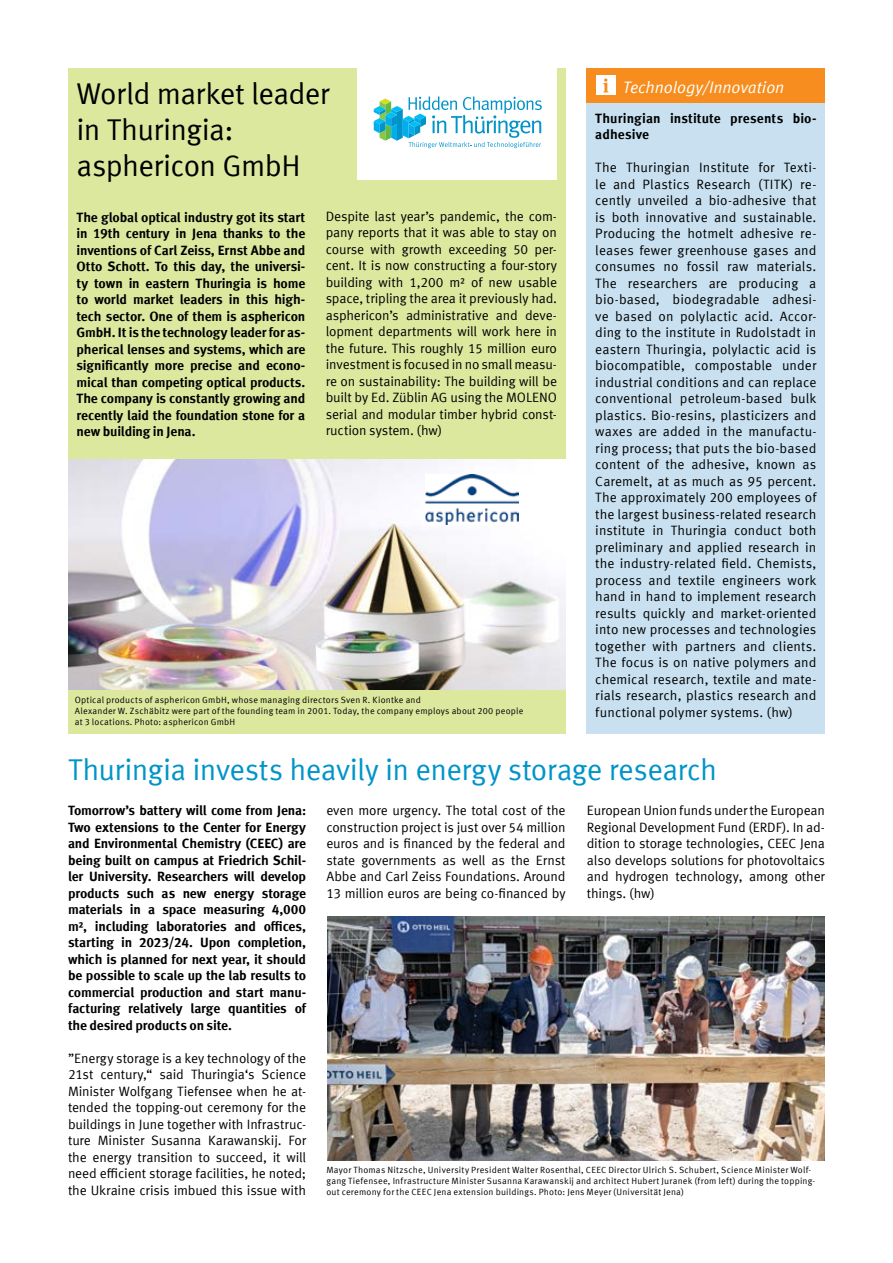
<style>
.page{position:relative;width:893px;height:1263px;background:#fff}
.page>*{position:absolute;margin:0;border:0;box-sizing:border-box;transform-origin:0 0}
.t1{font:30px "Meta Offc Pro Norm";letter-spacing:-.02em;color:#0094c9}
.t2{font:30px/36px "Meta Offc Pro Norm";letter-spacing:-.025em;color:#000}
.t3{font:16.5px "Meta Offc Pro Norm Ita";letter-spacing:-.005em;color:#fff}
.t4{font:13.5px/16.5px "Meta Offc Pro Norm";letter-spacing:-.01em;color:#000;text-align:justify}
.t5{font:700 13.5px/16.5px "Meta Offc Pro";letter-spacing:-.01em;color:#000;text-align:justify}
.t6{font:9px/10.8px "Meta Offc Pro Norm";letter-spacing:.025em;color:#000}
</style>
<div class="page">
<div style="left:68px;top:68px;width:498px;height:665px;background:#dde89f"></div>
<div style="left:587px;top:68px;width:238px;height:665px;background:#c8e0ef"></div>
<div style="left:587px;top:68px;width:238px;height:34px;background:#f78d1e"></div>
<div style="left:596px;top:76px;width:20px;height:19px;background:#fff"></div>
<svg style="left:603px;top:78px;width:5px;height:14px"></svg>
<div style="left:357px;top:68px;width:200px;height:111px;background:#fff"></div>
<svg style="left:374px;top:96px;width:168px;height:52px"></svg>
<img style="left:68px;top:459px;width:498px;height:231px">
<img style="left:426px;top:475px;width:93px;height:49px">
<img style="left:327px;top:916px;width:498px;height:245px">
<h1 class="t2" style="left:77px;top:73px;width:255px">World market leader in Thuringia: asphericon GmbH</h1>
<p class="t4" style="left:326px;top:207px;width:233px">Despite last year’s pandemic, the com&shy;pany reports that it was able to stay on course with growth exceeding 50 per&shy;cent. It is now constructing a four-story building with 1,200 m² of new usable space, tripling the area it previously had. asphericon’s administrative and deve&shy;lopment departments will work here in the future. This roughly 15 million euro investment is focused in no small measu&shy;re on sustainability: The building will be built by Ed. Züblin AG using the MOLENO serial and modular timber hybrid const&shy;ruction system. (hw)</p>
<p class="t5" style="left:77px;top:208px;width:230px">The global optical industry got its start in 19th century in Jena thanks to the inventions of Carl Zeiss, Ernst Abbe and Otto Schott. To this day, the universi&shy;ty town in eastern Thuringia is home to world market leaders in this high&shy;tech sector. One of them is asphericon GmbH. It is the technology leader for as&shy;pherical lenses and systems, which are significantly more precise and econo&shy;mical than competing optical products.<br>The company is constantly growing and recently laid the foundation stone for a new building in Jena.</p>
<p class="t6" style="left:75px;top:694px;width:450px">Optical products of asphericon GmbH, whose managing directors Sven R. Kiontke and<br>Alexander W. Zschäbitz were part of the founding team in 2001. Today, the company employs about 200 people at 3 locations. Photo: asphericon GmbH</p>
<p class="t3" style="left:623px;top:74px;width:163px">Technology/Innovation</p>
<p class="t5" style="left:595px;top:109px;width:223px">Thuringian institute presents bio&shy;adhesive</p>
<p class="t4" style="left:595px;top:158px;width:223px">The Thuringian Institute for Texti&shy;le and Plastics Research (TITK) re&shy;cently unveiled a bio-adhesive that is both innovative and sustainable.<br>Producing the hotmelt adhesive re&shy;leases fewer greenhouse gases and consumes no fossil raw materials.<br>The researchers are producing a bio-based, biodegradable adhesi&shy;ve based on polylactic acid. Accor&shy;ding to the institute in Rudolstadt in eastern Thuringia, polylactic acid is biocompatible, compostable under industrial conditions and can replace conventional petroleum-based bulk plastics. Bio-resins, plasticizers and waxes are added in the manufactu&shy;ring process; that puts the bio-based content of the adhesive, known as Caremelt, at as much as 95 percent.<br>The approximately 200 employees of the largest business-related research institute in Thuringia conduct both preliminary and applied research in the industry-related field. Chemists, process and textile engineers work hand in hand to implement research results quickly and market-oriented into new processes and technologies together with partners and clients.<br>The focus is on native polymers and chemical research, textile and mate&shy;rials research, plastics research and functional polymer systems. (hw)</p>
<h1 class="t1" style="left:68px;top:747px;width:651px">Thuringia invests heavily in energy storage research</h1>
<p class="t4" style="left:326px;top:801px;width:241px">even more urgency. The total cost of the construction project is just over 54 million euros and is financed by the federal and state governments as well as the Ernst Abbe and Carl Zeiss Foundations. Around 13 million euros are being co-financed by</p>
<p class="t5" style="left:68px;top:801px;width:240px">Tomorrow’s battery will come from Jena:<br>Two extensions to the Center for Energy and Environmental Chemistry (CEEC) are being built on campus at Friedrich Schil&shy;ler University. Researchers will develop products such as new energy storage materials in a space measuring 4,000 m², including laboratories and offices, starting in 2023/24. Upon completion, which is planned for next year, it should be possible to scale up the lab results to commercial production and start manu&shy;facturing relatively large quantities of the desired products on site.</p>
<p class="t4" style="left:68px;top:1049px;width:240px">”Energy storage is a key technology of the 21st century,“ said Thuringia‘s Science Minister Wolfgang Tiefensee when he at&shy;tended the topping-out ceremony for the buildings in June together with Infrastruc&shy;ture Minister Susanna Karawanskij. For the energy transition to succeed, it will need efficient storage facilities, he noted; the Ukraine crisis imbued this issue with</p>
<p class="t4" style="left:587px;top:801px;width:240px">European Union funds under the European Regional Development Fund (ERDF). In ad&shy;dition to storage technologies, CEEC Jena also develops solutions for photovoltaics and hydrogen technology, among other things. (hw)</p>
<p class="t6" style="left:326px;top:1164px;width:490px">Mayor Thomas Nitzsche, University President Walter Rosenthal, CEEC Director Ulrich S. Schubert, Science Minister Wolf&shy;gang Tiefensee, Infrastructure Minister Susanna Karawanskij and architect Hubert Juranek (from left) during the topping&shy;out ceremony for the CEEC Jena extension buildings. Photo: Jens Meyer (Universität Jena)</p>
</div>
